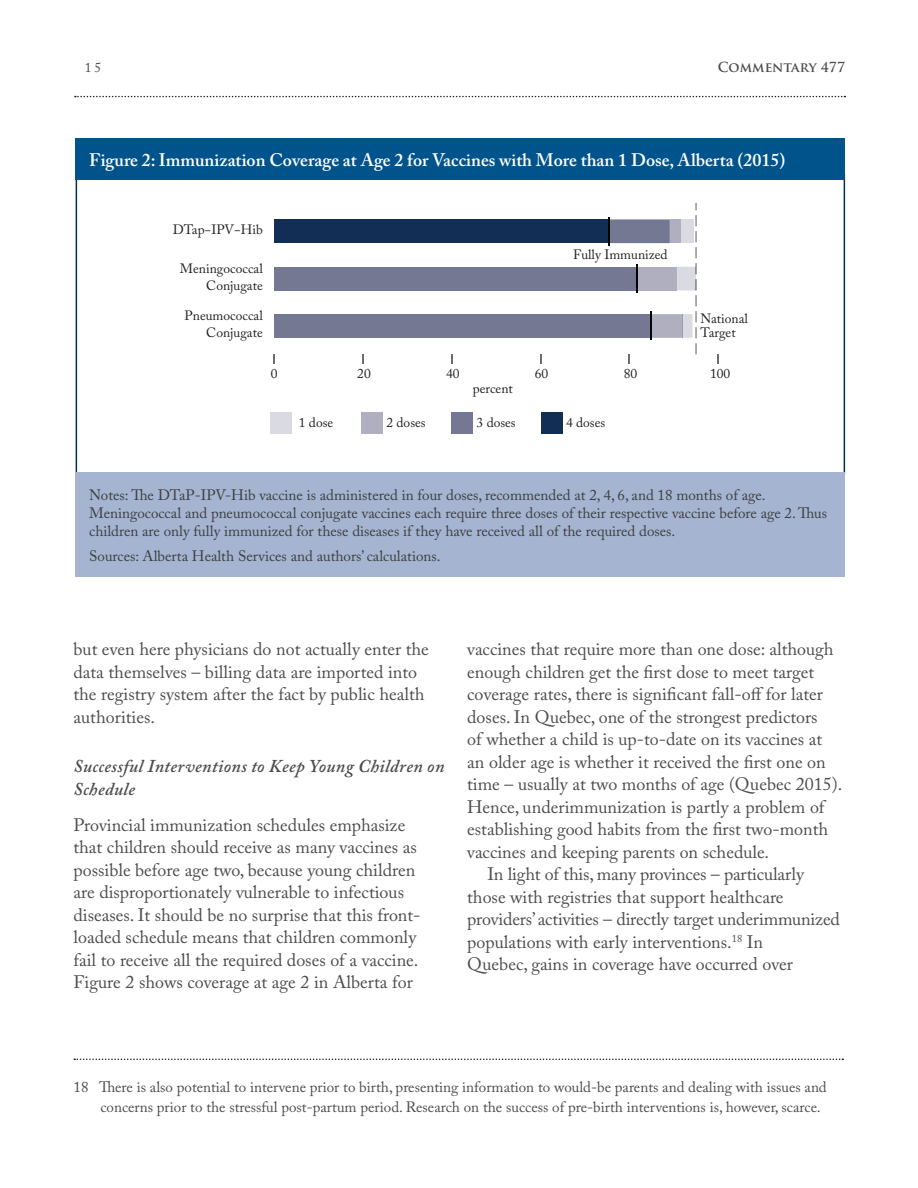
<style>
.page{position:relative;width:918px;height:1188px;background:#fff}
.page>*{position:absolute;margin:0;border:0;box-sizing:border-box;transform-origin:0 0}
.Body_Copy{font:18px/22.5px "Adobe Caslon Pro";color:#4b4c4d}
.Table_Header{font:600 18px "Adobe Caslon Pro";color:#fff}
.Level_Three_Head{font:italic 600 18px/22.5px "Adobe Caslon Pro";letter-spacing:.02em;color:#4b4c4d}
.foot_note_2{font:15px/18px "Adobe Caslon Pro";color:#3e3e3f}
.foot_note_2-2{font:15px/19.5px "Adobe Caslon Pro";color:#4b4c4d}
.t1{font:13.5px/17.2px "Adobe Caslon Pro";color:#231f20;text-align:right}
.t2{font:700 13.5px "Trajan Pro";color:#4b4c4d}
.t3{font:13.5px "Adobe Caslon Pro";color:#4b4c4d}
</style>
<div class="page">
<svg style="left:75px;top:96px;width:770px;height:1px"></svg>
<svg style="left:74px;top:1059px;width:769px;height:1px"></svg>
<div style="left:76px;top:138px;width:769px;height:42px;background:#01548b"></div>
<div style="left:76px;top:472px;width:769px;height:106px;background:#a4b4d1"></div>
<svg style="left:362px;top:354px;width:2px;height:10px"></svg>
<div style="left:274px;top:314px;width:377px;height:24px;background:#757892"></div>
<div style="left:274px;top:267px;width:363px;height:23px;background:#757892"></div>
<div style="left:274px;top:219px;width:335px;height:24px;background:#132e54"></div>
<svg style="left:609px;top:203px;width:88px;height:161px"></svg>
<div style="left:670px;top:219px;width:11px;height:24px;background:#afafbf"></div>
<div style="left:681px;top:219px;width:13px;height:24px;background:#dadbe2"></div>
<hr style="left:650px;top:312px;width:2px;height:28px;background:#050504">
<hr style="left:636px;top:264px;width:2px;height:29px;background:#050504">
<hr style="left:608px;top:217px;width:2px;height:28px;background:#050504">
<div style="left:271px;top:412px;width:21px;height:21px;background:#dadbe2"></div>
<div style="left:361px;top:412px;width:21px;height:21px;background:#afafbf"></div>
<div style="left:451px;top:412px;width:21px;height:21px;background:#757892"></div>
<div style="left:541px;top:412px;width:21px;height:21px;background:#132e54"></div>
<p class="t3" style="left:85px;top:59px;width:18px">15</p>
<p class="t2" style="left:718px;top:59px;width:129px">COMMENTARY 477</p>
<p class="Table_Header" style="left:89px;top:149px;width:698px">Figure 2: Immunization Coverage at Age 2 for Vaccines with More than 1 Dose, Alberta (2015)</p>
<p class="t1" style="left:173px;top:221px;width:92px">DTap−IPV−Hib</p>
<p class="t1" style="left:180px;top:259px;width:84px">Meningococcal<br>Conjugate</p>
<p class="t1" style="left:185px;top:307px;width:80px">Pneumococcal<br>Conjugate</p>
<p class="t1" style="left:573px;top:246px;width:96px">Fully Immunized</p>
<p class="t1" style="left:700px;top:312px;width:49px;line-height:13.6px;text-align:left">National<br>Target</p>
<p class="t1" style="left:271px;top:364px;width:8px">0</p>
<p class="t1" style="left:357px;top:364px;width:15px">20</p>
<p class="t1" style="left:446px;top:364px;width:15px">40</p>
<p class="t1" style="left:535px;top:364px;width:15px">60</p>
<p class="t1" style="left:624px;top:364px;width:15px">80</p>
<p class="t1" style="left:710px;top:364px;width:22px">100</p>
<p class="t1" style="left:299px;top:413px;width:36px">1 dose</p>
<p class="t1" style="left:386px;top:413px;width:41px">2 doses</p>
<p class="t1" style="left:476px;top:413px;width:41px">3 doses</p>
<p class="t1" style="left:566px;top:413px;width:41px">4 doses</p>
<p class="t1" style="left:473px;top:379px;width:42px">percent</p>
<p class="foot_note_2" style="left:89px;top:486px;width:740px">Notes: The DTaP-IPV-Hib vaccine is administered in four doses, recommended at 2, 4, 6, and 18 months of age.<br>Meningococcal and pneumococcal conjugate vaccines each require three doses of their respective vaccine before age 2. Thus children are only fully immunized for these diseases if they have received all of the required doses.</p>
<p class="foot_note_2" style="left:89px;top:547px;width:353px">Sources: Alberta Health Services and authors’ calculations.</p>
<p class="Body_Copy" style="left:74px;top:638px;width:357px">but even here physicians do not actually enter the data themselves – billing data are imported into the registry system after the fact by public health authorities.</p>
<p class="Level_Three_Head" style="left:74px;top:755px;width:373px">Successful Interventions to Keep Young Children on<br>Schedule</p>
<p class="Body_Copy" style="left:74px;top:813px;width:349px">Provincial immunization schedules emphasize that children should receive as many vaccines as possible before age two, because young children are disproportionately vulnerable to infectious diseases. It should be no surprise that this front&shy;loaded schedule means that children commonly fail to receive all the required doses of a vaccine.<br>Figure 2 shows coverage at age 2 in Alberta for</p>
<p class="Body_Copy" style="left:467px;top:638px;width:377px">vaccines that require more than one dose: although enough children get the first dose to meet target coverage rates, there is significant fall-off for later doses. In Quebec, one of the strongest predictors<br>of whether a child is up-to-date on its vaccines at an older age is whether it received the first one on time – usually at two months of age (Quebec 2015).<br>Hence, underimmunization is partly a problem of establishing good habits from the first two-month vaccines and keeping parents on schedule.</p>
<p class="Body_Copy" style="left:467px;top:863px;width:374px;text-indent:20px">In light of this, many provinces – particularly those with registries that support healthcare providers’ activities – directly target underimmunized populations with early interventions.<sup>18</sup> In<br>Quebec, gains in coverage have occurred over</p>
<p class="foot_note_2-2" style="left:100px;top:1077px;width:728px;text-indent:-27px">18 There is also potential to intervene prior to birth, presenting information to would-be parents and dealing with issues and concerns prior to the stressful post-partum period. Research on the success of pre-birth interventions is, however, scarce.</p>
</div>
